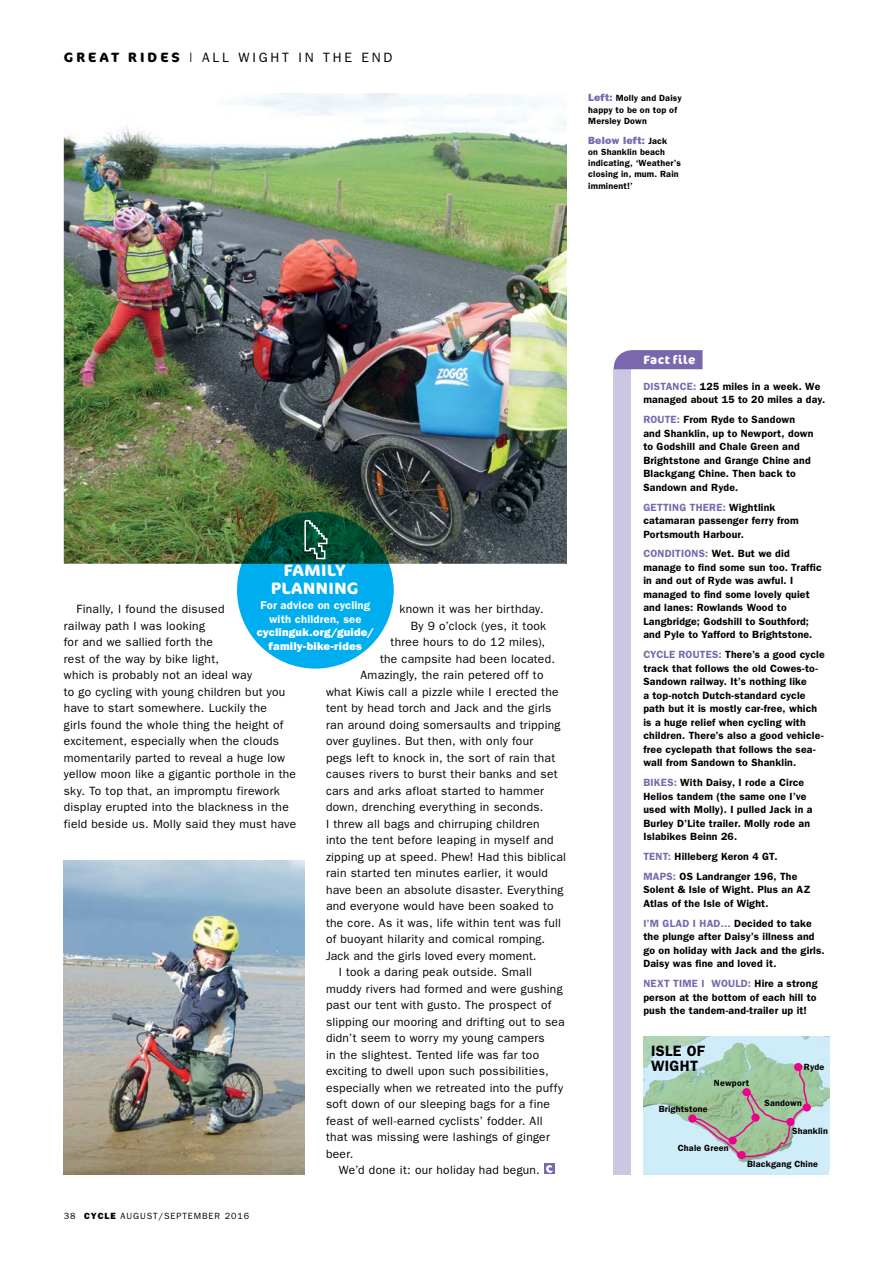
<style>
.page{position:relative;width:893px;height:1263px;background:#fff}
.page>*{position:absolute;margin:0;border:0;box-sizing:border-box;transform-origin:0 0}
.CTC_GREAT_RIDES_BODY{font:700 16.5px/18px "Cocon Pro";letter-spacing:.03em;color:#fff;text-align:center}
.CTC_GREAT_RIDES_IMAG{font:600 15px/15px "Franklin Gothic";letter-spacing:.02em;color:#000}
.t1{font:13.5px "Franklin Gothic";letter-spacing:.215em;color:#000}
.CTC_GREAT_RIDES_BODY-2{font:12px/16.5px "Franklin Gothic";letter-spacing:.025em;color:#000}
.t2{font:700 12px "Cocon Pro";letter-spacing:.045em;color:#fff}
.CTC_GREAT_RIDES_BODY-3{font:800 11.25px/13.5px "Franklin Gothic";letter-spacing:.015em;color:#fff;text-align:center}
.CTC_GREAT_RIDES_BOXO{font:600 10.5px/13.5px "Franklin Gothic";letter-spacing:.02em;color:#000}
.CTC_GREAT_RIDES_BOXO-2{font:800 10.5px "Franklin Gothic";letter-spacing:.015em;color:#7a68ae}
.CTC_GREAT_RIDES_BOXO-3{font:600 9px/11.2px "Franklin Gothic";letter-spacing:.02em;color:#000}
.CTC_GREAT_RIDES_IMAG-2{font:600 9px "Franklin Gothic";letter-spacing:.02em;color:#000}
.t3{font:9px "Franklin Gothic";letter-spacing:.1em;color:#000}
.s1{font-family:"Cocon Pro";font-weight:700}
.s2{font-weight:800;font-size:10.5px;color:#7a68ae}
.s3{font-weight:600;font-size:9px;color:#000}
.s4{font-weight:600}
.s5{font-weight:800}
.s6{color:#7a68ae}
</style>
<div class="page">
<img style="left:64px;top:93px;width:503px;height:471px">
<img style="left:64px;top:861px;width:241px;height:313px">
<svg style="left:237px;top:512px;width:157px;height:157px;background:#0195bf"></svg>
<svg style="left:304px;top:519px;width:24px;height:41px"></svg>
<div style="left:643px;top:1036px;width:186px;height:138px;background:#ceecf8"></div>
<img style="left:643px;top:1036px;width:186px;height:127px">
<div style="left:803px;top:1103px;width:8px;height:8px;background:#ec008c;border-radius:50%"></div>
<div style="left:688px;top:1114px;width:8px;height:8px;background:#ec008c;border-radius:50%"></div>
<div style="left:544px;top:1164px;width:10px;height:10px;background:#7a68ae"></div>
<svg style="left:546px;top:1165px;width:7px;height:8px"></svg>
<div style="left:614px;top:369px;width:17px;height:805px;background:#cdc6e3"></div>
<svg style="left:614px;top:350px;width:88px;height:19px;background:#7f6eb1"></svg>
<svg style="left:691px;top:1064px;width:117px;height:94px"></svg>
<p class="t1" style="left:64px;top:50px;width:330px"><span class="s1">GREAT RIDES</span> | ALL WIGHT IN THE END</p>
<p class="CTC_GREAT_RIDES_BOXO-3" style="left:588px;top:92px;width:95px"><span class="s2">Left:</span> Molly and Daisy happy to be on top of<br>Mersley Down</p>
<p class="CTC_GREAT_RIDES_BOXO-2" style="left:588px;top:134px;width:81px">Below left: <span class="s3">Jack</span></p>
<p class="CTC_GREAT_RIDES_BOXO-3" style="left:588px;top:146px;width:94px">on Shanklin beach indicating, ‘Weather’s closing in, mum. Rain imminent!’</p>
<p class="CTC_GREAT_RIDES_BODY" style="left:271px;top:560px;width:89px">FAMILY<br>PLANNING</p>
<p class="CTC_GREAT_RIDES_BODY-3" style="left:257px;top:598px;width:119px"><span class="s4">For advice on cycling with children, see </span>cyclinguk.org/guide/ family-bike-rides</p>
<p class="CTC_GREAT_RIDES_BODY-2" style="left:64px;top:600px;width:234px;text-indent:13px">Finally, I found the disused<br>railway path I was looking<br>for and we sallied forth the<br>rest of the way by bike light,<br>which is probably not an ideal way<br>to go cycling with young children but you have to start somewhere. Luckily the<br>girls found the whole thing the height of excitement, especially when the clouds momentarily parted to reveal a huge low yellow moon like a gigantic porthole in the sky. To top that, an impromptu firework display erupted into the blackness in the field beside us. Molly said they must have</p>
<p class="CTC_GREAT_RIDES_BODY-2" style="left:399px;top:600px;width:146px">known it was her birthday.</p>
<p class="CTC_GREAT_RIDES_BODY-2" style="left:411px;top:617px;width:137px">By 9 o’clock (yes, it took</p>
<p class="CTC_GREAT_RIDES_BODY-2" style="left:390px;top:633px;width:156px">three hours to do 12 miles),</p>
<p class="CTC_GREAT_RIDES_BODY-2" style="left:380px;top:650px;width:176px">the campsite had been located.</p>
<p class="CTC_GREAT_RIDES_BODY-2" style="left:360px;top:666px;width:184px">Amazingly, the rain petered off to</p>
<p class="CTC_GREAT_RIDES_BODY-2" style="left:326px;top:683px;width:234px">what Kiwis call a pizzle while I erected the</p>
<p class="CTC_GREAT_RIDES_BODY-2" style="left:326px;top:699px;width:227px">tent by head torch and Jack and the girls</p>
<p class="CTC_GREAT_RIDES_BODY-2" style="left:326px;top:716px;width:236px">ran around doing somersaults and tripping</p>
<p class="CTC_GREAT_RIDES_BODY-2" style="left:326px;top:732px;width:209px">over guylines. But then, with only four</p>
<p class="CTC_GREAT_RIDES_BODY-2" style="left:326px;top:749px;width:231px">pegs left to knock in, the sort of rain that</p>
<p class="CTC_GREAT_RIDES_BODY-2" style="left:326px;top:765px;width:233px">causes rivers to burst their banks and set</p>
<p class="CTC_GREAT_RIDES_BODY-2" style="left:326px;top:782px;width:219px">cars and arks afloat started to hammer</p>
<p class="CTC_GREAT_RIDES_BODY-2" style="left:326px;top:798px;width:219px">down, drenching everything in seconds.</p>
<p class="CTC_GREAT_RIDES_BODY-2" style="left:326px;top:815px;width:215px">I threw all bags and chirruping children</p>
<p class="CTC_GREAT_RIDES_BODY-2" style="left:326px;top:831px;width:229px">into the tent before leaping in myself and</p>
<p class="CTC_GREAT_RIDES_BODY-2" style="left:326px;top:848px;width:242px">zipping up at speed. Phew! Had this biblical</p>
<p class="CTC_GREAT_RIDES_BODY-2" style="left:326px;top:864px;width:224px">rain started ten minutes earlier, it would</p>
<p class="CTC_GREAT_RIDES_BODY-2" style="left:326px;top:881px;width:239px">have been an absolute disaster. Everything</p>
<p class="CTC_GREAT_RIDES_BODY-2" style="left:326px;top:897px;width:229px">and everyone would have been soaked to</p>
<p class="CTC_GREAT_RIDES_BODY-2" style="left:326px;top:914px;width:237px">the core. As it was, life within tent was full</p>
<p class="CTC_GREAT_RIDES_BODY-2" style="left:326px;top:930px;width:221px">of buoyant hilarity and comical romping.</p>
<p class="CTC_GREAT_RIDES_BODY-2" style="left:326px;top:947px;width:212px">Jack and the girls loved every moment.</p>
<p class="CTC_GREAT_RIDES_BODY-2" style="left:326px;top:963px;width:240px;text-indent:13px">I took a daring peak outside. Small muddy rivers had formed and were gushing past our tent with gusto. The prospect of slipping our mooring and drifting out to sea didn’t seem to worry my young campers<br>in the slightest. Tented life was far too exciting to dwell upon such possibilities, especially when we retreated into the puffy soft down of our sleeping bags for a fine feast of well-earned cyclists’ fodder. All that was missing were lashings of ginger beer.</p>
<p class="CTC_GREAT_RIDES_BODY-2" style="left:339px;top:1161px;width:203px">We’d done it: our holiday had begun.</p>
<p class="t3" style="left:64px;top:1211px;width:187px">38 <span class="s5">CYCLE</span> AUGUST/SEPTEMBER 2016</p>
<p class="t2" style="left:643px;top:351px;width:53px">Fact file</p>
<p class="CTC_GREAT_RIDES_BOXO" style="left:643px;top:379px;width:183px"><span class="s6">DISTANCE:</span> 125 miles in a week. We managed about 15 to 20 miles a day.</p>
<p class="CTC_GREAT_RIDES_BOXO" style="left:643px;top:412px;width:171px"><span class="s6">ROUTE:</span> From Ryde to Sandown and Shanklin, up to Newport, down to Godshill and Chale Green and<br>Brightstone and Grange Chine and<br>Blackgang Chine. Then back to<br>Sandown and Ryde.</p>
<p class="CTC_GREAT_RIDES_BOXO" style="left:643px;top:500px;width:157px"><span class="s6">GETTING THERE:</span> Wightlink catamaran passenger ferry from<br>Portsmouth Harbour.</p>
<p class="CTC_GREAT_RIDES_BOXO" style="left:643px;top:547px;width:180px"><span class="s6">CONDITIONS:</span> Wet. But we did manage to find some sun too. Traffic in and out of Ryde was awful. I managed to find some lovely quiet and lanes: Rowlands Wood to<br>Langbridge; Godshill to Southford; and Pyle to Yafford to Brightstone.</p>
<p class="CTC_GREAT_RIDES_BOXO" style="left:643px;top:648px;width:183px"><span class="s6">CYCLE ROUTES:</span> There’s a good cycle track that follows the old Cowes-to-Sandown railway. It’s nothing like<br>a top-notch Dutch-standard cycle path but it is mostly car-free, which is a huge relief when cycling with children. There’s also a good vehicle&shy;free cyclepath that follows the sea&shy;wall from Sandown to Shanklin.</p>
<p class="CTC_GREAT_RIDES_BOXO" style="left:643px;top:775px;width:171px"><span class="s6">BIKES:</span> With Daisy, I rode a Circe<br>Helios tandem (the same one I’ve used with Molly). I pulled Jack in a<br>Burley D’Lite trailer. Molly rode an<br>Islabikes Beinn 26.</p>
<p class="CTC_GREAT_RIDES_BOXO" style="left:643px;top:849px;width:136px"><span class="s6">TENT:</span> Hilleberg Keron 4 GT.</p>
<p class="CTC_GREAT_RIDES_BOXO" style="left:643px;top:869px;width:169px"><span class="s6">MAPS:</span> OS Landranger 196, The<br>Solent &amp; Isle of Wight. Plus an AZ<br>Atlas of the Isle of Wight.</p>
<p class="CTC_GREAT_RIDES_BOXO" style="left:643px;top:916px;width:183px"><span class="s6">I’M GLAD I HAD…</span> Decided to take the plunge after Daisy’s illness and go on holiday with Jack and the girls.<br>Daisy was fine and loved it.</p>
<p class="CTC_GREAT_RIDES_BOXO" style="left:643px;top:976px;width:176px;text-align:justify"><span class="s6">NEXT TIME I WOULD:</span> Hire a strong person at the bottom of each hill to push the tandem-and-trailer up it!</p>
<p class="CTC_GREAT_RIDES_IMAG" style="left:651px;top:1042px;width:56px">ISLE OF<br>WIGHT</p>
<p class="CTC_GREAT_RIDES_IMAG-2" style="left:714px;top:1077px;width:37px">Newport</p>
<p class="CTC_GREAT_RIDES_IMAG-2" style="left:659px;top:1103px;width:50px">Brightstone</p>
<p class="CTC_GREAT_RIDES_IMAG-2" style="left:678px;top:1143px;width:52px">Chale Green</p>
<p class="CTC_GREAT_RIDES_IMAG-2" style="left:804px;top:1061px;width:22px">Ryde</p>
<p class="CTC_GREAT_RIDES_IMAG-2" style="left:765px;top:1097px;width:39px">Sandown</p>
<p class="CTC_GREAT_RIDES_IMAG-2" style="left:792px;top:1125px;width:37px">Shanklin</p>
<p class="CTC_GREAT_RIDES_IMAG-2" style="left:747px;top:1158px;width:72px">Blackgang Chine</p>
</div>
